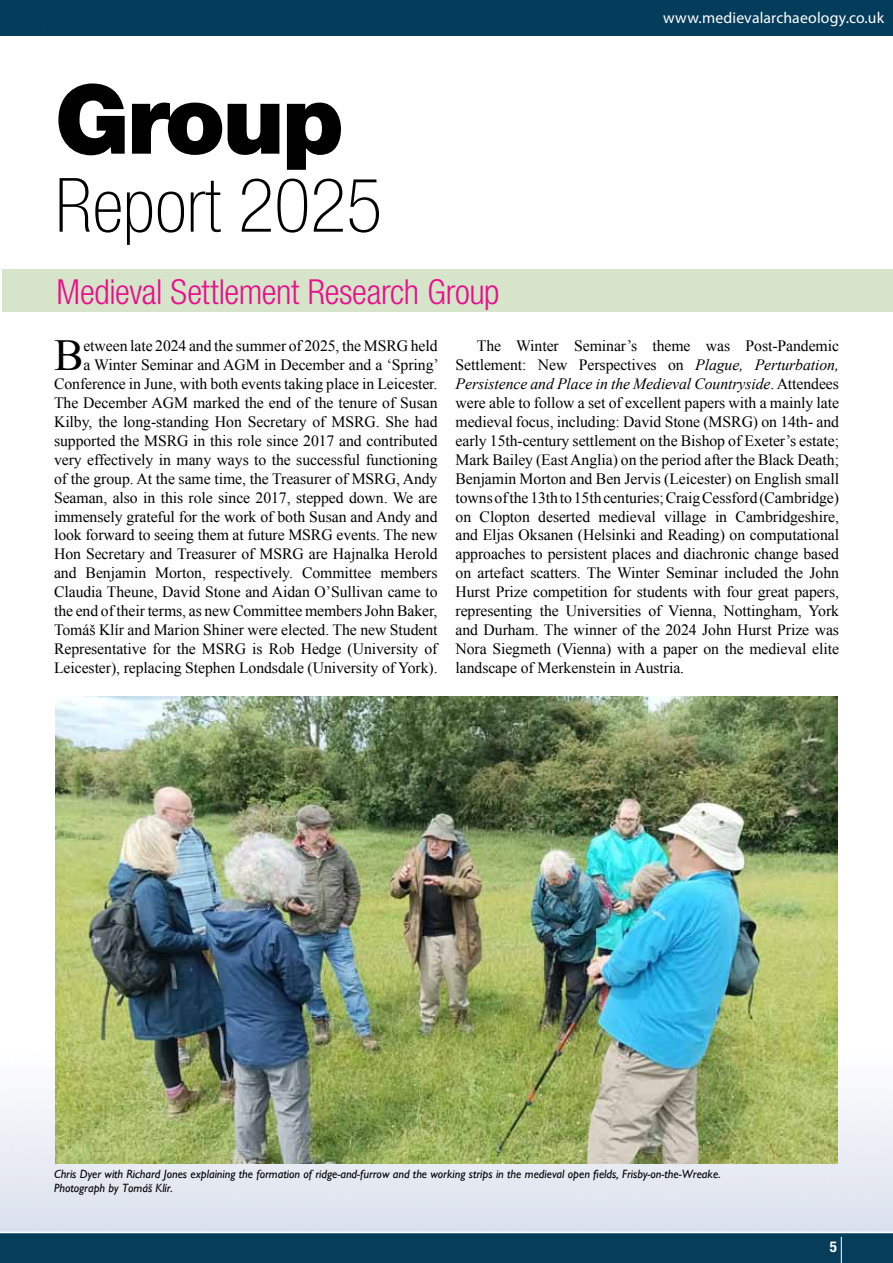
<style>
.page{position:relative;width:893px;height:1263px;background:#fff}
.page>*{position:absolute;margin:0;border:0;box-sizing:border-box;transform-origin:0 0}
.t1{font:900 96px "Helvetica Neue";letter-spacing:-.03em;color:#000}
.t2{font:100 condensed 75px "Helvetica Neue";color:#000}
.t3{font:44.25px "Times New Roman";color:#000}
.t4{font:300 condensed 34.5px "Helvetica Neue";letter-spacing:-.01em;color:#ea0d8c}
.t5{font:15.75px/18.9px "Times New Roman";letter-spacing:-.005em;color:#000;text-align:right}
.t6{font:15.75px "Myriad Pro";letter-spacing:.01em;color:#fff}
.t7{font:700 condensed 15px "Helvetica Neue";color:#fff}
.t8{font:italic 12px/14.4px "Gill Sans";color:#000}
.s1{font-style:italic}
</style>
<div class="page">
<img style="left:0;top:1099px;width:893px;height:133px">
<div style="left:2px;top:269px;width:891px;height:42px;background:#d6e4c9"></div>
<img style="left:55px;top:697px;width:783px;height:466px">
<div style="left:0;top:0;width:893px;height:36px;background:#043d5b"></div>
<div style="left:0;top:1233px;width:893px;height:30px;background:#053d5b"></div>
<p class="t6" style="left:663px;top:8px;width:223px">www.medievalarchaeology.co.uk</p>
<h1 class="t1" style="left:55px;top:62px;width:290px">Group</h1>
<h2 class="t2" style="left:55px;top:163px;width:329px">Report 2025</h2>
<h3 class="t4" style="left:57px;top:272px;width:445px">Medieval Settlement Research Group</h3>
<h3 class="t3" style="left:54px;top:326px;width:31px">B</h3>
<p class="t5" style="left:54px;top:336px;width:386px">etween late 2024 and the summer of 2025, the MSRG held<br>a Winter Seminar and AGM in December and a ‘Spring’ Conference in June, with both events taking place in Leicester.<br>The December AGM marked the end of the tenure of Susan Kilby, the long-standing Hon Secretary of MSRG. She had supported the MSRG in this role since 2017 and contributed very effectively in many ways to the successful functioning of the group. At the same time, the Treasurer of MSRG, Andy Seaman, also in this role since 2017, stepped down. We are immensely grateful for the work of both Susan and Andy and look forward to seeing them at future MSRG events. The new Hon Secretary and Treasurer of MSRG are Hajnalka Herold and Benjamin Morton, respectively. Committee members Claudia Theune, David Stone and Aidan O’Sullivan came to the end of their terms, as new Committee members John Baker, Tomáš Klír and Marion Shiner were elected. The new Student Representative for the MSRG is Rob Hedge (University of Leicester), replacing Stephen Londsdale (University of York).</p>
<p class="t5" style="left:456px;top:336px;width:385px;text-align:justify;text-indent:21px">The Winter Seminar’s theme was Post-Pandemic Settlement: New Perspectives on <span class="s1">Plague, Perturbation, Persistence and Place in the Medieval Countryside</span>. Attendees were able to follow a set of excellent papers with a mainly late medieval focus, including: David Stone (MSRG) on 14th- and early 15th-century settlement on the Bishop of Exeter’s estate; Mark Bailey (East Anglia) on the period after the Black Death; Benjamin Morton and Ben Jervis (Leicester) on English small towns of the 13th to 15th centuries; Craig Cessford (Cambridge) on Clopton deserted medieval village in Cambridgeshire, and Eljas Oksanen (Helsinki and Reading) on computational approaches to persistent places and diachronic change based on artefact scatters. The Winter Seminar included the John Hurst Prize competition for students with four great papers, representing the Universities of Vienna, Nottingham, York and Durham. The winner of the 2024 John Hurst Prize was Nora Siegmeth (Vienna) with a paper on the medieval elite landscape of Merkenstein in Austria.</p>
<p class="t8" style="left:54px;top:1166px;width:668px">Chris Dyer with Richard Jones explaining the formation of ridge-and-furrow and the working strips in the medieval open fields, Frisby-on-the-Wreake.<br>Photograph by Tomáš Klír.</p>
<p class="t7" style="left:830px;top:1238px;width:9px">5</p>
</div>
